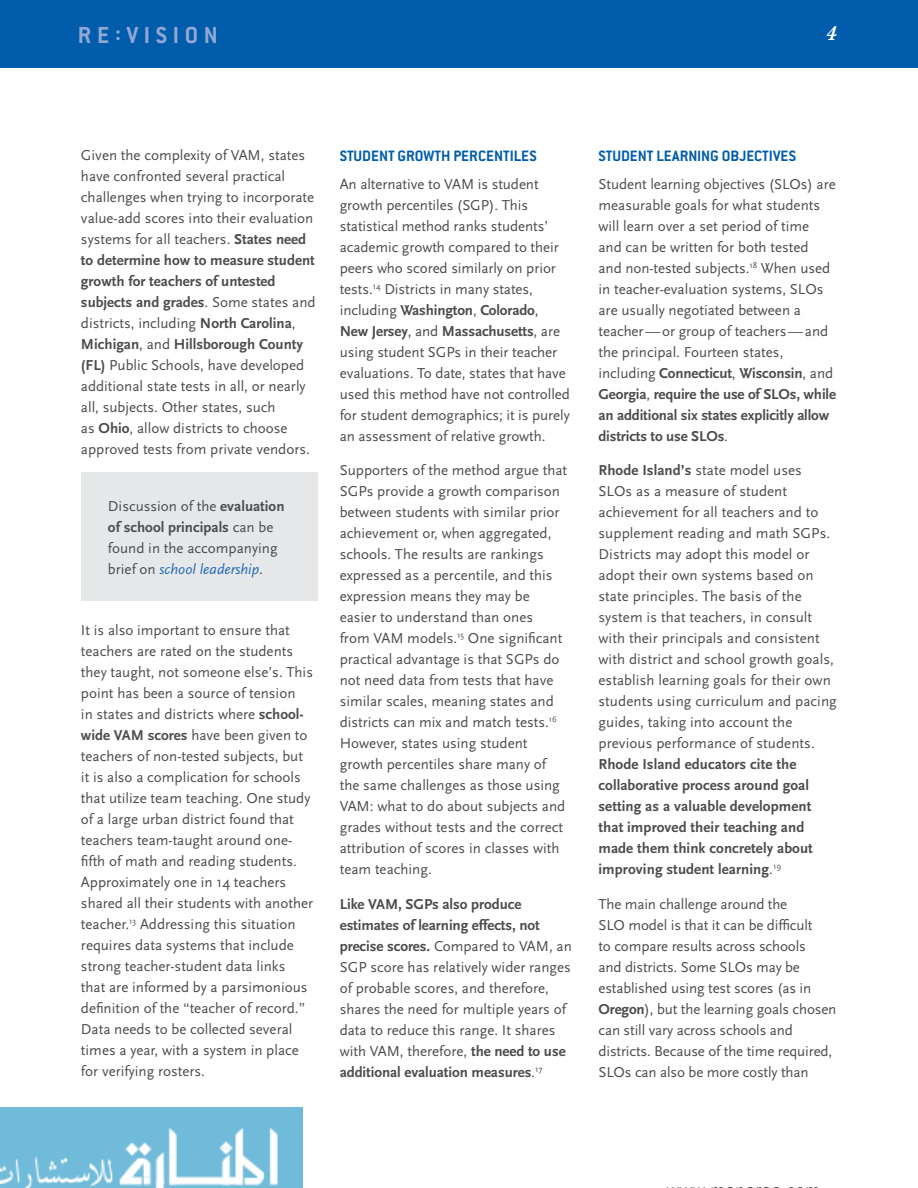
<style>
.page{position:relative;width:918px;height:1188px;background:#fff}
.page>*{position:absolute;margin:0;border:0;box-sizing:border-box;transform-origin:0 0}
.t1{font:700 25.5px "Conduit ITC";letter-spacing:.225em;color:#92a7d4}
.t2{font:italic 600 21px "Baskerville";color:#fff}
.t3{font:700 16.5px "Conduit ITC";color:#015dab}
.t4{font:15px/21px "Scala Sans";color:#4b4c4d}
.t5{font:700 15px/21px "Scala Sans";letter-spacing:.005em;color:#4b4c4d}
.s1{font-weight:700}
.s2{font-style:italic;color:#226cb5}
.s3{font-weight:400}
</style>
<div class="page">
<img style="left:0;top:1107px;width:303px;height:81px">
<div style="left:0;top:0;width:918px;height:67px;background:#015dab"></div>
<div style="left:81px;top:472px;width:236px;height:129px;background:#e6e7e9"></div>
<h1 class="t1" style="left:78px;top:27px;width:141px">RE:VISION</h1>
<h2 class="t2" style="left:826px;top:21px;width:12px">4</h2>
<p class="t4" style="left:81px;top:145px;width:236px">Given the complexity of VAM, states have confronted several practical challenges when trying to incorporate value-add scores into their evaluation systems for all teachers. <span class="s1">States need to determine how to measure student growth for teachers of untested subjects and grades</span>. Some states and districts, including <span class="s1">North Carolina</span>, <span class="s1">Michigan</span>, and <span class="s1">Hillsborough County (FL)</span> Public Schools, have developed additional state tests in all, or nearly all, subjects. Other states, such<br>as <span class="s1">Ohio</span>, allow districts to choose approved tests from private vendors.</p>
<p class="t4" style="left:108px;top:496px;width:178px">Discussion of the <span class="s1">evaluation of school principals</span> can be found in the accompanying brief on <span class="s2">school leadership</span>.</p>
<p class="t4" style="left:81px;top:621px;width:234px">It is also important to ensure that teachers are rated on the students they taught, not someone else’s. This point has been a source of tension<br>in states and districts where <span class="s1">school&shy;wide VAM scores</span> have been given to teachers of non-tested subjects, but it is also a complication for schools that utilize team teaching. One study of a large urban district found that teachers team-taught around one&shy;fifth of math and reading students.<br>Approximately one in 14 teachers shared all their students with another teacher.<sup>13</sup> Addressing this situation requires data systems that include strong teacher-student data links that are informed by a parsimonious definition of the “teacher of record.” Data needs to be collected several times a year, with a system in place for verifying rosters.</p>
<p class="t3" style="left:340px;top:150px;width:198px">STUDENT GROWTH PERCENTILES</p>
<p class="t4" style="left:340px;top:174px;width:232px">An alternative to VAM is student growth percentiles (SGP). This statistical method ranks students’ academic growth compared to their peers who scored similarly on prior tests.<sup>14</sup> Districts in many states, including <span class="s1">Washington</span>, <span class="s1">Colorado</span>, <span class="s1">New Jersey</span>, and <span class="s1">Massachusetts</span>, are using student SGPs in their teacher evaluations. To date, states that have used this method have not controlled for student demographics; it is purely an assessment of relative growth.</p>
<p class="t4" style="left:340px;top:461px;width:229px">Supporters of the method argue that SGPs provide a growth comparison between students with similar prior achievement or, when aggregated, schools. The results are rankings expressed as a percentile, and this expression means they may be easier to understand than ones<br>from VAM models.<sup>15</sup> One significant practical advantage is that SGPs do not need data from tests that have similar scales, meaning states and districts can mix and match tests.<sup>16<br></sup>However, states using student growth percentiles share many of the same challenges as those using VAM: what to do about subjects and grades without tests and the correct attribution of scores in classes with team teaching.</p>
<p class="t4" style="left:340px;top:894px;width:234px"><span class="s1">Like VAM, SGPs also produce estimates of learning effects, not precise scores.</span> Compared to VAM, an SGP score has relatively wider ranges of probable scores, and therefore, shares the need for multiple years of data to reduce this range. It shares with VAM, therefore, <span class="s1">the need to use additional evaluation measures</span>.<sup>17</sup></p>
<p class="t3" style="left:598px;top:150px;width:199px">STUDENT LEARNING OBJECTIVES</p>
<p class="t4" style="left:598px;top:174px;width:239px">Student learning objectives (SLOs) are measurable goals for what students will learn over a set period of time and can be written for both tested<br>and non-tested subjects.<sup>18</sup> When used in teacher-evaluation systems, SLOs are usually negotiated between a teacher — or group of teachers — and the principal. Fourteen states, including <span class="s1">Connecticut</span>, <span class="s1">Wisconsin</span>, and <span class="s1">Georgia</span>, <span class="s1">require the use of SLOs, while an additional six states explicitly allow districts to use SLOs</span>.</p>
<p class="t4" style="left:598px;top:461px;width:240px"><span class="s1">Rhode Island’s</span> state model uses SLOs as a measure of student achievement for all teachers and to supplement reading and math SGPs.<br>Districts may adopt this model or adopt their own systems based on state principles. The basis of the system is that teachers, in consult with their principals and consistent with district and school growth goals, establish learning goals for their own students using curriculum and pacing guides, taking into account the previous performance of students.</p>
<p class="t5" style="left:598px;top:755px;width:216px">Rhode Island educators cite the collaborative process around goal setting as a valuable development that improved their teaching and made them think concretely about improving student learning<span class="s3">.</span><sup>19</sup></p>
<p class="t4" style="left:598px;top:894px;width:239px">The main challenge around the<br>SLO model is that it can be difficult<br>to compare results across schools<br>and districts. Some SLOs may be established using test scores (as in <span class="s1">Oregon</span>), but the learning goals chosen can still vary across schools and districts. Because of the time required, SLOs can also be more costly than</p>
</div>
